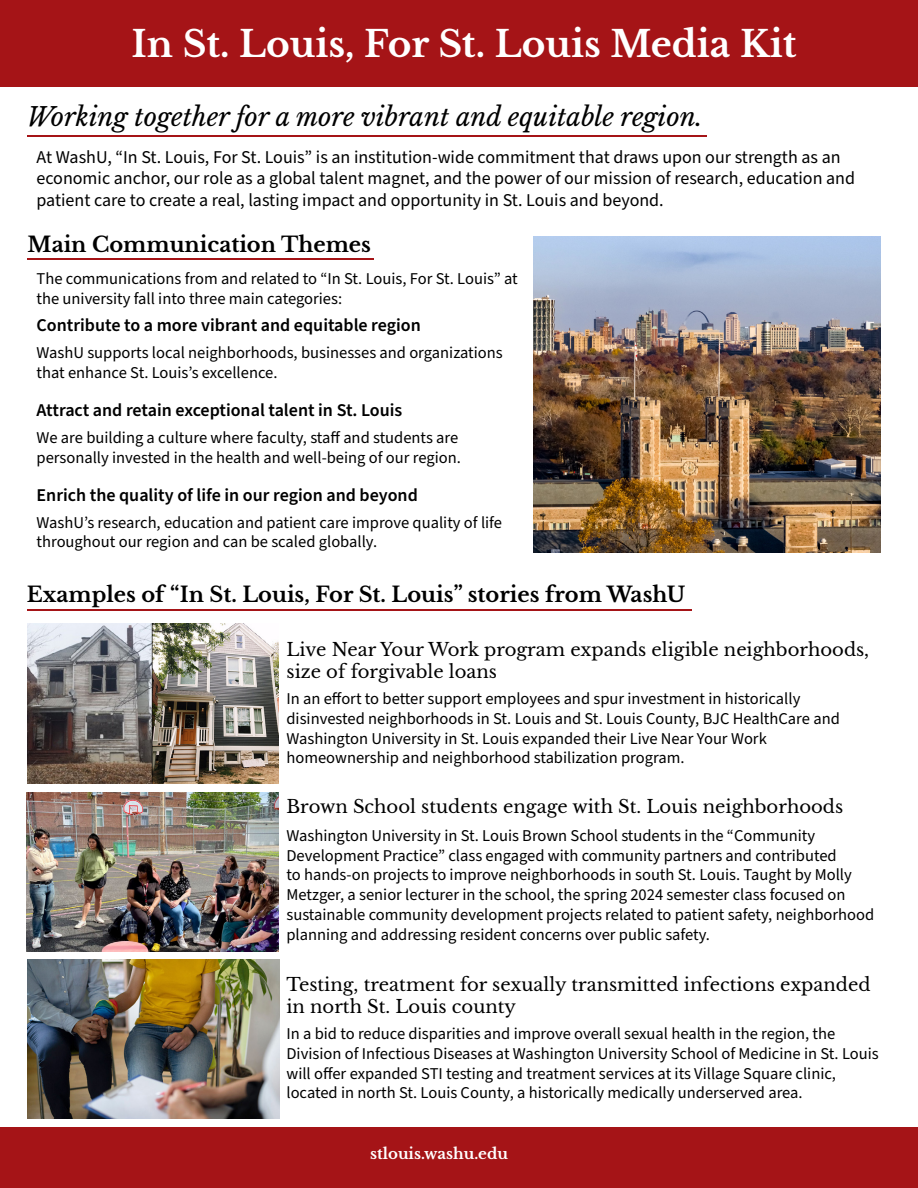
<style>
.page{position:relative;width:918px;height:1188px;background:#fff}
.page>*{position:absolute;margin:0;border:0;box-sizing:border-box;transform-origin:0 0}
.t1{font:700 36px "Libre Baskerville";color:#fff}
.t2{font:italic 25.5px "Libre Baskerville";color:#000}
.t3{font:700 21px "Libre Baskerville";color:#000}
.t4{font:18px/21.6px "Source Sans Pro";color:#000}
.t5{font:18px/21.6px "Libre Baskerville";color:#000}
.t6{font:600 18px "Source Sans Pro";color:#000}
.t7{font:16.5px/19.8px "Source Sans Pro";color:#000}
.t8{font:700 15px "Libre Baskerville";color:#fff}
</style>
<div class="page">
<div style="left:0;top:0;width:918px;height:86px;background:#a51417"></div>
<div style="left:0;top:1128px;width:918px;height:60px;background:#a51417"></div>
<img style="left:533px;top:237px;width:347px;height:315px">
<hr style="left:28px;top:136px;width:679px;height:1px;background:#a51417">
<hr style="left:28px;top:258px;width:346px;height:2px;background:#a51417">
<hr style="left:27px;top:609px;width:665px;height:1px;background:#a51417">
<img style="left:27px;top:624px;width:252px;height:159px">
<img style="left:27px;top:792px;width:252px;height:160px">
<img style="left:28px;top:959px;width:251px;height:160px">
<h1 class="t1" style="left:132px;top:22px;width:667px">In St. Louis, For St. Louis Media Kit</h1>
<h2 class="t2" style="left:27px;top:101px;width:677px">Working together for a more vibrant and equitable region.</h2>
<p class="t4" style="left:37px;top:146px;width:820px">At WashU, “In St. Louis, For St. Louis” is an institution-wide commitment that draws upon our strength as an economic anchor, our role as a global talent magnet, and the power of our mission of research, education and patient care to create a real, lasting impact and opportunity in St. Louis and beyond.</p>
<p class="t3" style="left:28px;top:232px;width:345px">Main Communication Themes</p>
<p class="t7" style="left:37px;top:269px;width:483px">The communications from and related to “In St. Louis, For St. Louis” at the university fall into three main categories:</p>
<p class="t6" style="left:37px;top:313px;width:386px">Contribute to a more vibrant and equitable region</p>
<p class="t7" style="left:37px;top:343px;width:468px">WashU supports local neighborhoods, businesses and organizations that enhance St. Louis’s excellence.</p>
<p class="t6" style="left:37px;top:398px;width:367px">Attract and retain exceptional talent in St. Louis</p>
<p class="t7" style="left:37px;top:428px;width:426px">We are building a culture where faculty, staff and students are personally invested in the health and well-being of our region.</p>
<p class="t6" style="left:37px;top:483px;width:383px">Enrich the quality of life in our region and beyond</p>
<p class="t7" style="left:37px;top:513px;width:467px">WashU’s research, education and patient care improve quality of life throughout our region and can be scaled globally.</p>
<p class="t3" style="left:27px;top:581px;width:660px">Examples of “In St. Louis, For St. Louis” stories from WashU</p>
<p class="t5" style="left:286px;top:639px;width:584px">Live Near Your Work program expands eligible neighborhoods, size of forgivable loans</p>
<p class="t7" style="left:286px;top:689px;width:555px">In an effort to better support employees and spur investment in historically disinvested neighborhoods in St. Louis and St. Louis County, BJC HealthCare and Washington University in St. Louis expanded their Live Near Your Work homeownership and neighborhood stabilization program.</p>
<p class="t5" style="left:286px;top:795px;width:558px">Brown School students engage with St. Louis neighborhoods</p>
<p class="t7" style="left:286px;top:826px;width:589px">Washington University in St. Louis Brown School students in the “Community Development Practice” class engaged with community partners and contributed<br>to hands-on projects to improve neighborhoods in south St. Louis. Taught by Molly Metzger, a senior lecturer in the school, the spring 2024 semester class focused on sustainable community development projects related to patient safety, neighborhood planning and addressing resident concerns over public safety.</p>
<p class="t5" style="left:286px;top:974px;width:586px">Testing, treatment for sexually transmitted infections expanded in north St. Louis county</p>
<p class="t7" style="left:286px;top:1024px;width:594px">In a bid to reduce disparities and improve overall sexual health in the region, the Division of Infectious Diseases at Washington University School of Medicine in St. Louis will offer expanded STI testing and treatment services at its Village Square clinic, located in north St. Louis County, a historically medically underserved area.</p>
<p class="t8" style="left:370px;top:1144px;width:140px">stlouis.washu.edu</p>
</div>
